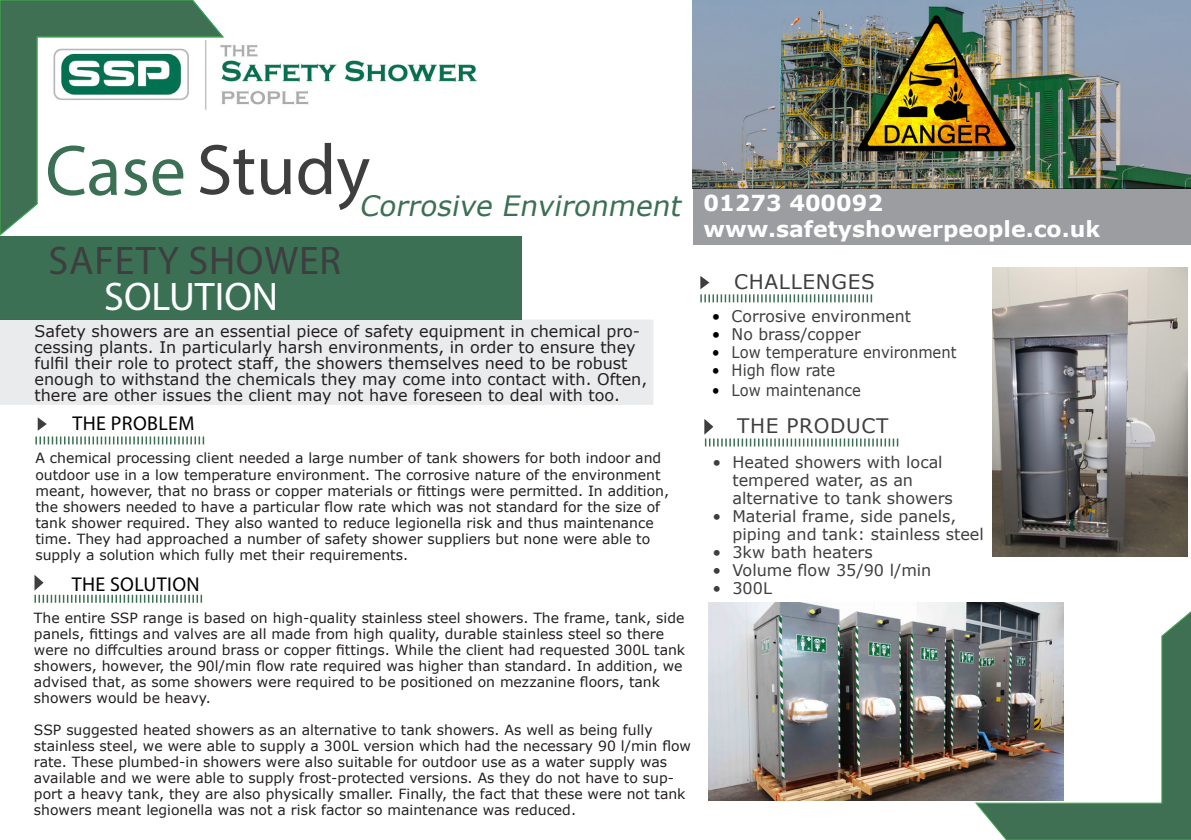
<style>
.page{position:relative;width:1191px;height:840px;background:#fff}
.page>*{position:absolute;margin:0;border:0;box-sizing:border-box;transform-origin:0 0}
.Case{font:72px "Myriad Pro";color:#3e3e3f}
.Slogan{font:40px "Myriad Pro";letter-spacing:.02em;color:#3e3e3f}
.Slogan_2{font:40px "Myriad Pro";color:#fff}
.Study{font:italic 28px "Verdana";color:#3b7055}
.Contact{font:700 22px "Verdana";color:#fff}
.Subtitle{font:20px "Myriad Pro";letter-spacing:.02em;color:#000}
.Subtitle-2{font:20px "Verdana";letter-spacing:.035em;color:#3e3e3f}
.Text_Bold{font:16px/16px "Verdana";color:#231f20}
.t1{font:16px/18px "Verdana";color:#3e3e3f}
.t2{font:16px "Verdana";color:#3e3e3f;scale:.92 1}
.t3{font:14px/16px "Verdana";color:#231f20}
.s1{color:#3b7055}
.s2{color:#000}
</style>
<div class="page">
<img style="left:224px;top:45px;width:253px;height:60px">
<svg style="left:35px;top:436px;width:169px;height:8px"></svg>
<svg style="left:38px;top:417px;width:9px;height:13px"></svg>
<svg style="left:34px;top:575px;width:168px;height:27px"></svg>
<div style="left:0;top:319px;width:653px;height:85px;background:#eaebec"></div>
<svg style="left:700px;top:276px;width:172px;height:26px"></svg>
<svg style="left:975px;top:611px;width:216px;height:228px"></svg>
<svg style="left:704px;top:419px;width:194px;height:27px"></svg>
<img style="left:693px;top:0;width:497px;height:188px">
<div style="left:693px;top:188px;width:497px;height:56px;background:#9b9da0"></div>
<svg style="left:0;top:0;width:224px;height:236px"></svg>
<div style="left:0;top:236px;width:522px;height:83px;background:#3b7055"></div>
<img style="left:709px;top:602px;width:355px;height:197px">
<img style="left:993px;top:267px;width:194px;height:289px">
<p class="Case" style="left:45px;top:125px;width:326px"><span class="s1">Case</span> Study</p>
<p class="Study" style="left:359px;top:187px;width:330px">Corrosive Environment</p>
<p class="Slogan" style="left:49px;top:236px;width:294px">SAFETY SHOWER</p>
<p class="Slogan_2" style="left:104px;top:271px;width:175px">SOLUTION</p>
<p class="Text_Bold" style="left:34px;top:322px;width:614px">Safety showers are an essential piece of safety equipment in chemical pro&shy;cessing plants. In particularly harsh environments, in order to ensure they fulfil their role to protect staff, the showers themselves need to be robust enough to withstand the chemicals they may come into contact with. Often, there are other issues the client may not have foreseen to deal with too.</p>
<p class="Subtitle" style="left:72px;top:410px;width:124px">THE PROBLEM</p>
<p class="t3" style="left:35px;top:450px;width:635px">A chemical processing client needed a large number of tank showers for both indoor and outdoor use in a low temperature environment. The corrosive nature of the environment meant, however, that no brass or copper materials or fittings were permitted. In addition, the showers needed to have a particular flow rate which was not standard for the size of tank shower required. They also wanted to reduce legionella risk and thus maintenance time. They had approached a number of safety shower suppliers but none were able to supply a solution which fully met their requirements.</p>
<p class="Subtitle" style="left:72px;top:571px;width:130px">THE SOLUTION</p>
<p class="t3" style="left:34px;top:609px;width:653px">The entire SSP range is based on high-quality stainless steel showers. The frame, tank, side panels, fittings and valves are all made from high quality, durable stainless steel so there were no diffculties around brass or copper fittings. While the client had requested 300L tank showers, however, the 90l/min flow rate required was higher than standard. In addition, we advised that, as some showers were required to be positioned on mezzanine floors, tank showers would be heavy.</p>
<p class="t3" style="left:34px;top:721px;width:658px">SSP suggested heated showers as an alternative to tank showers. As well as being fully stainless steel, we were able to supply a 300L version which had the necessary 90 l/min flow rate. These plumbed-in showers were also suitable for outdoor use as a water supply was available and we were able to supply frost-protected versions. As they do not have to sup&shy;port a heavy tank, they are also physically smaller. Finally, the fact that these were not tank showers meant legionella was not a risk factor so maintenance was reduced.</p>
<p class="Contact" style="left:703px;top:187px;width:181px">01273 400092</p>
<p class="Contact" style="left:703px;top:213px;width:398px">www.safetyshowerpeople.co.uk</p>
<p class="Subtitle-2" style="left:734px;top:267px;width:142px">CHALLENGES</p>
<p class="t1" style="left:711px;top:307px;width:201px"><span class="s2">•</span> Corrosive environment</p>
<p class="t1" style="left:711px;top:325px;width:150px"><span class="s2">•</span> No brass/copper</p>
<p class="t2" style="left:711px;top:341px;width:267px"><span class="s2">•</span> Low temperature environment</p>
<p class="t2" style="left:711px;top:359px;width:136px"><span class="s2">•</span> High flow rate</p>
<p class="t2" style="left:711px;top:379px;width:164px"><span class="s2">•</span> Low maintenance</p>
<p class="Subtitle-2" style="left:737px;top:412px;width:153px">THE PRODUCT</p>
<p class="t1" style="left:732px;top:452px;width:222px;text-indent:-20px">• Heated showers with local tempered water, as an alternative to tank showers</p>
<p class="t1" style="left:732px;top:506px;width:253px;text-indent:-20px">• Material frame, side panels, piping and tank: stainless steel</p>
<p class="t1" style="left:712px;top:542px;width:162px">• 3kw bath heaters</p>
<p class="t1" style="left:712px;top:560px;width:220px">• Volume flow 35/90 l/min</p>
<p class="t1" style="left:712px;top:578px;width:61px">• 300L</p>
</div>
